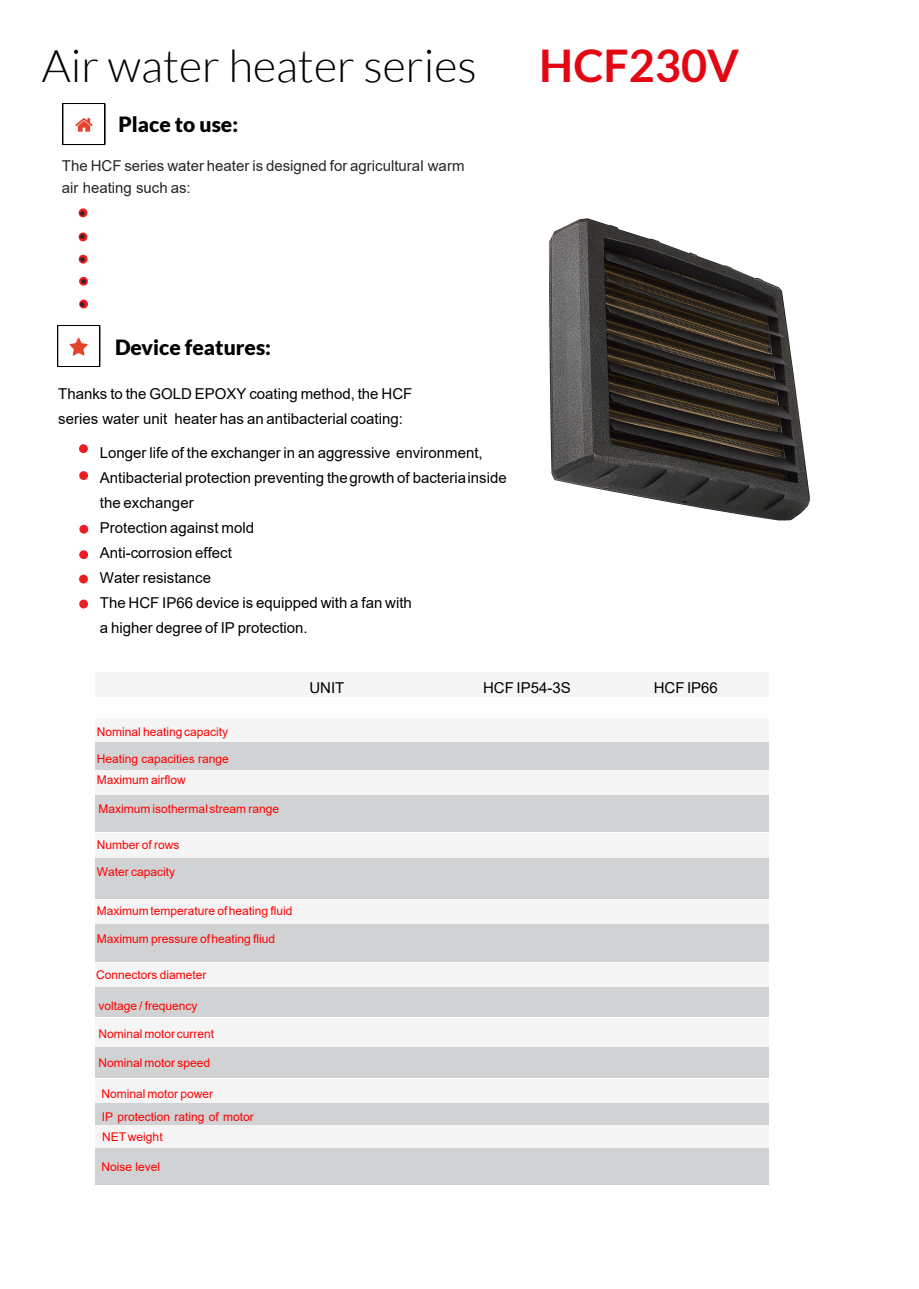
<style>
.page{position:relative;width:919px;height:1289px;background:#fff}
.page>*{position:absolute;margin:0;border:0;box-sizing:border-box;transform-origin:0 0}
.t1{font:300 45px "Lato";color:#000}
.t2{font:700 45px "Lato";color:#e30613}
.t3{font:900 21px "Lato";color:#000}
.t4{font:15px/24.9px "Arial";color:#000}
.t5{font:15px/21.6px "Arial";color:#262626}
.t6{font:300 15px/22.6px "Lato";color:#262626;text-align:justify}
.t7{font:12px/21px "Arial";color:#f00}
</style>
<div class="page">
<img style="left:549px;top:218px;width:261px;height:303px">
<svg style="left:78px;top:209px;width:10px;height:9px"></svg>
<img style="left:75px;top:118px;width:18px;height:14px">
<img style="left:69px;top:337px;width:19px;height:19px">
<div style="left:63px;top:103px;width:42px;height:42px;border:1px dashed #000"></div>
<div style="left:58px;top:325px;width:42px;height:41px;border:1px dashed #000"></div>
<div style="left:79px;top:208px;width:8px;height:9px;background:#ed1c24;border-radius:50%"></div>
<div style="left:79px;top:232px;width:8px;height:9px;background:#ed1c24;border-radius:50%"></div>
<div style="left:79px;top:255px;width:9px;height:8px;background:#ed1c24;border-radius:50%"></div>
<div style="left:79px;top:277px;width:9px;height:9px;background:#ed1c24;border-radius:50%"></div>
<div style="left:79px;top:299px;width:9px;height:9px;background:#ed1c24;border-radius:50%"></div>
<div style="left:79px;top:444px;width:9px;height:9px;background:#ed1c24;border-radius:50%"></div>
<div style="left:79px;top:471px;width:9px;height:9px;background:#ed1c24;border-radius:50%"></div>
<div style="left:79px;top:525px;width:9px;height:8px;background:#ed1c24;border-radius:50%"></div>
<div style="left:79px;top:550px;width:9px;height:9px;background:#ed1c24;border-radius:50%"></div>
<div style="left:79px;top:574px;width:9px;height:9px;background:#ed1c24;border-radius:50%"></div>
<div style="left:79px;top:599px;width:9px;height:9px;background:#ed1c24;border-radius:50%"></div>
<h1 class="t1" style="left:42px;top:45px;width:436px">Air water heater series</h1>
<h1 class="t2" style="left:539px;top:45px;width:201px">HCF230V</h1>
<h2 class="t3" style="left:118px;top:115px;width:121px">Place to use:</h2>
<p class="t5" style="left:62px;top:155px;width:404px">The HCF series water heater is designed for agricultural warm air heating such as:</p>
<p class="t6" style="left:78px;top:202px;width:12px">• • • • •</p>
<h2 class="t3" style="left:115px;top:338px;width:157px">Device features:</h2>
<p class="t4" style="left:58px;top:381px;width:355px">Thanks to the GOLD EPOXY coating method, the HCF series water unit heater has an antibacterial coating:</p>
<p class="t4" style="left:100px;top:440px;width:408px">Longer life of the exchanger in an aggressive environment, Antibacterial protection preventing thegrowth of bacteriainside the exchanger<br>Protection against mold<br>Anti-corrosion effect<br>Water resistance<br>The HCF IP66 device is equipped with a fan with<br>a higher degree of IP protection.</p>
<p class="t7" style="left:97px;top:721px;width:133px">Nominal heatingcapacity</p>
<p class="t7" style="left:97px;top:748px;width:134px">Heating capacities range<br>Maximum airflow</p>
<p class="t7" style="left:98px;top:798px;width:182px">Maximum isothermalstream range</p>
<p class="t7" style="left:97px;top:834px;width:84px">Number of rows</p>
<p class="t7" style="left:97px;top:861px;width:80px">Water capacity</p>
<p class="t7" style="left:97px;top:900px;width:197px">Maximumtemperature ofheating fluid</p>
<p class="t7" style="left:97px;top:928px;width:180px">Maximum pressure ofheating fliud</p>
<p class="t7" style="left:96px;top:964px;width:112px">Connectors diameter</p>
<p class="t7" style="left:98px;top:995px;width:101px">voltage / frequency</p>
<p class="t7" style="left:98px;top:1023px;width:117px">Nominal motorcurrent</p>
<p class="t7" style="left:98px;top:1052px;width:113px">Nominal motor speed</p>
<p class="t7" style="left:101px;top:1082px;width:154px;line-height:23.2px">Nominal motor power<br>IP protection rating of motor</p>
<p class="t7" style="left:102px;top:1126px;width:62px">NET weight</p>
<p class="t7" style="left:101px;top:1156px;width:60px">Noise level</p>
<p class="t4" style="left:309px;top:675px;width:36px">UNIT</p>
<p class="t4" style="left:483px;top:675px;width:89px">HCF IP54-3S</p>
<p class="t4" style="left:653px;top:675px;width:66px">HCF IP66</p>
</div>
